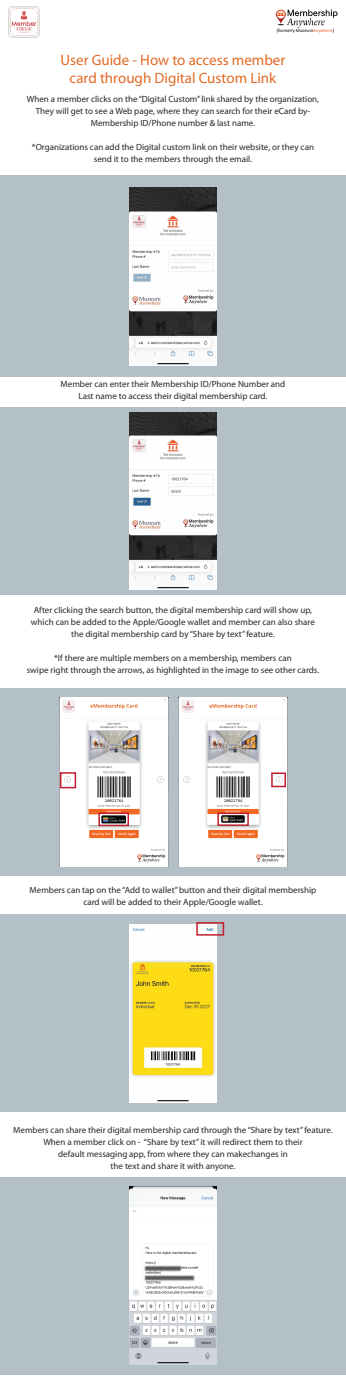
<style>
.page{position:relative;width:346px;height:1376px;background:#fff}
.page>*{position:absolute;margin:0;border:0;box-sizing:border-box;transform-origin:0 0}
.t1{font:15px/18px "Myriad Pro";color:#e26a26;text-align:center}
.t2{font:9px/12px "Myriad Pro";color:#262626;text-align:center}
.t3{font:4.8px "Calibri";color:#010101}
.s1{color:#f15b27}
</style>
<div class="page">
<div style="left:0;top:688px;width:346px;height:188px;background:#b4c0c8"></div>
<div style="left:0;top:175px;width:346px;height:202px;background:#b4c0c8"></div>
<div style="left:0;top:407px;width:346px;height:188px;background:#b4c0c8"></div>
<div style="left:0;top:914px;width:346px;height:198px;background:#b4c0c8"></div>
<svg style="left:276px;top:10px;width:61px;height:18px"></svg>
<img style="left:8px;top:6px;width:31px;height:31px">
<div style="left:0;top:1177px;width:346px;height:197px;background:#b4c0c8"></div>
<img style="left:130px;top:1187px;width:87px;height:178px">
<img style="left:130px;top:188px;width:87px;height:177px">
<img style="left:130px;top:413px;width:87px;height:176px">
<img style="left:130px;top:924px;width:87px;height:178px">
<div style="left:196px;top:922px;width:28px;height:13px;border:2px solid #be1e2d"></div>
<img style="left:135px;top:1255px;width:56px;height:10px">
<img style="left:135px;top:1265px;width:69px;height:26px">
<img style="left:179px;top:698px;width:108px;height:168px">
<img style="left:207px;top:814px;width:51px;height:10px">
<div style="left:217px;top:812px;width:32px;height:14px;border:2px solid #be1e2d"></div>
<div style="left:271px;top:772px;width:15px;height:15px;border:2px solid #be1e2d"></div>
<img style="left:59px;top:698px;width:109px;height:168px">
<div style="left:89px;top:814px;width:49px;height:10px;background:#fff"></div>
<img style="left:101px;top:815px;width:25px;height:8px">
<div style="left:60px;top:772px;width:16px;height:16px;border:2px solid #be1e2d"></div>
<div style="left:98px;top:812px;width:31px;height:14px;border:2px solid #be1e2d"></div>
<p class="t3" style="left:276px;top:27px;width:59px">(formerly Museum<span class="s1">Anywhere</span>)</p>
<h1 class="t1" style="left:61px;top:51px;width:226px">User Guide - How to access member card through Digital Custom Link</h1>
<p class="t2" style="left:27px;top:93px;width:293px">When a member clicks on the “Digital Custom” link shared by the organization,<br>They will get to see a Web page, where they can search for their eCard by-<br>Membership ID/Phone number &amp; last name.</p>
<p class="t2" style="left:32px;top:141px;width:283px">*Organizations can add the Digital custom link on their website, or they can send it to the members through the email.</p>
<p class="t2" style="left:61px;top:378px;width:226px">Member can enter their Membership ID/Phone Number and<br>Last name to access their digital membership card.</p>
<p class="t2" style="left:31px;top:603px;width:285px">After clicking the search button, the digital membership card will show up, which can be added to the Apple/Google wallet and member can also share the digital membership card by “Share by text” feature.</p>
<p class="t2" style="left:27px;top:651px;width:294px">*If there are multiple members on a membership, members can<br>swipe right through the arrows, as highlighted in the image to see other cards.</p>
<p class="t2" style="left:30px;top:883px;width:288px">Members can tap on the “Add to wallet” button and their digital membership card will be added to their Apple/Google wallet.</p>
<p class="t2" style="left:13px;top:1123px;width:321px">Members can share their digital membership card through the “Share by text” feature.<br>When a member click on - “Share by text” it will redirect them to their<br>default messaging app, from where they can makechanges in<br>the text and share it with anyone.</p>
</div>
